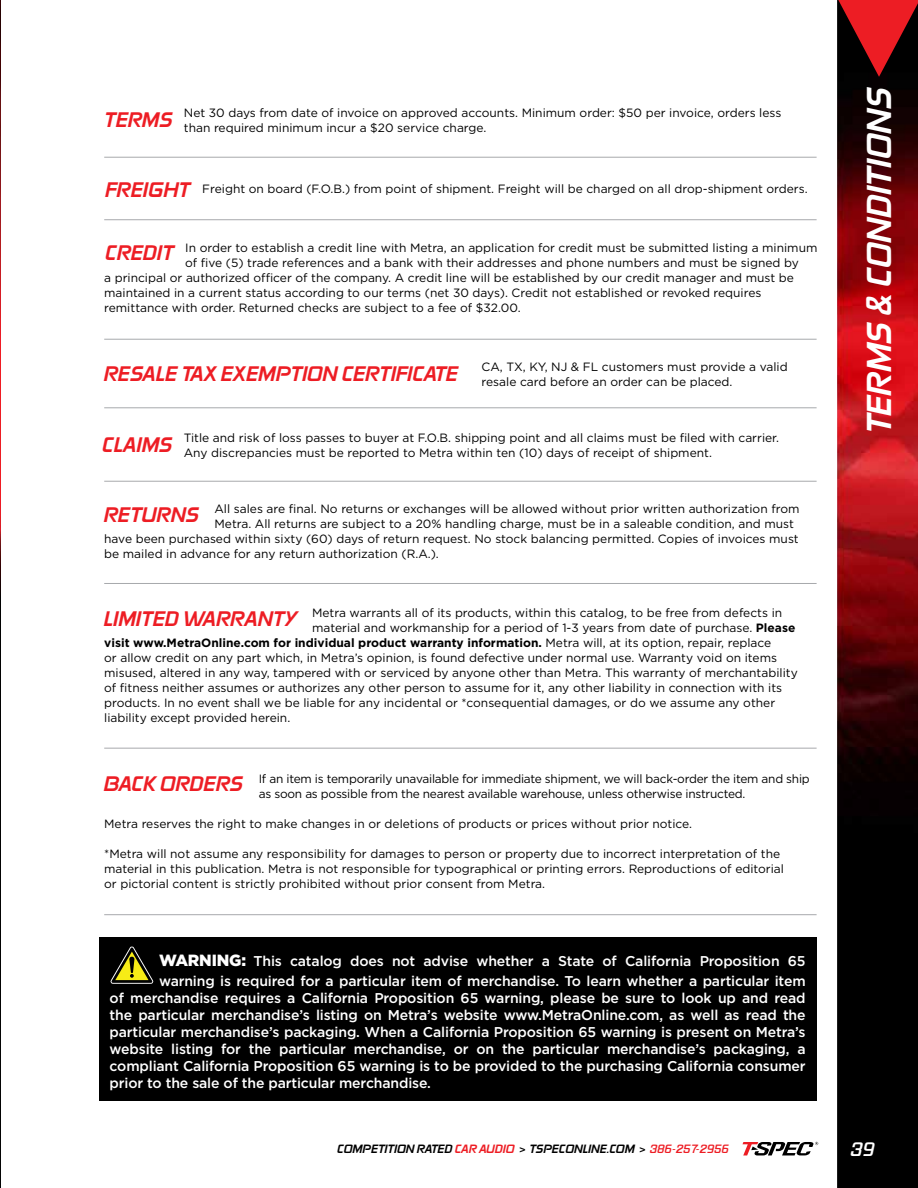
<style>
.page{position:relative;width:918px;height:1188px;background:#fff}
.page>*{position:absolute;margin:0;border:0;box-sizing:border-box;transform-origin:0 0}
.t1{font:34.5px "Mirth";color:#fff}
.t2{font:21px "Mirth";color:#ed1d24}
.t3{font:19.5px "Mirth";color:#fff}
.t4{font:500 14.1px/17px "Gotham";letter-spacing:-.01em;color:#fff}
.t5{font:12px/15px "Gotham HTF";color:#000}
.t6{font:12px/15px "Gotham HTF";letter-spacing:-.02em;color:#000}
.t7{font:700 12px "Gotham";color:#000}
.t8{font:12px "Mirth";color:#000}
.s1{font-family:"Mirth";font-size:21px;color:#ed1d24}
.s2{font-family:"Gotham";font-weight:700}
.s3{font-family:"Gotham HTF";font-weight:400}
.s4{font-weight:900;font-size:16.2px}
.s5{color:#ed1d24}
</style>
<div class="page">
<img style="left:837px;top:77px;width:81px;height:1111px">
<svg style="left:743px;top:1142px;width:75px;height:13px"></svg>
<svg style="left:837px;top:0;width:81px;height:77px;background:#770e12"></svg>
<hr style="left:104px;top:157px;width:713px;height:1px;background:#a7a9ac">
<hr style="left:104px;top:219px;width:713px;height:1px;background:#a7a9ac">
<hr style="left:104px;top:339px;width:713px;height:1px;background:#a7a9ac">
<hr style="left:104px;top:407px;width:713px;height:1px;background:#a7a9ac">
<hr style="left:104px;top:481px;width:713px;height:1px;background:#a7a9ac">
<hr style="left:104px;top:583px;width:713px;height:1px;background:#a7a9ac">
<hr style="left:104px;top:748px;width:713px;height:1px;background:#a7a9ac">
<hr style="left:104px;top:914px;width:713px;height:1px;background:#a7a9ac">
<div style="left:99px;top:937px;width:717px;height:164px;background:#000"></div>
<svg style="left:110px;top:946px;width:44px;height:38px"></svg>
<img style="left:0;top:0;width:1px;height:1188px">
<p class="t5" style="left:104px;top:105px;width:679px;text-indent:80px">Net 30 days from date of invoice on approved accounts. Minimum order: $50 per invoice, orders less<br><sup>TERMS</sup> than required minimum incur a $20 service charge.</p>
<p class="t5" style="left:105px;top:181px;width:704px"><span class="s1">FREIGHT</span> Freight on board (F.O.B.) from point of shipment. Freight will be charged on all drop-shipment orders.</p>
<p class="t5" style="left:185px;top:240px;width:634px">In order to establish a credit line with Metra, an application for credit must be submitted listing a minimum</p>
<p class="t5" style="left:185px;top:255px;width:615px">of five (5) trade references and a bank with their addresses and phone numbers and must be signed by</p>
<p class="t5" style="left:104px;top:270px;width:691px">a principal or authorized officer of the company. A credit line will be established by our credit manager and must be</p>
<p class="t5" style="left:104px;top:285px;width:659px">maintained in a current status according to our terms (net 30 days). Credit not established or revoked requires</p>
<p class="t5" style="left:104px;top:300px;width:418px">remittance with order. Returned checks are subject to a fee of $32.00.</p>
<h2 class="t2" style="left:105px;top:241px;width:70px">CREDIT</h2>
<p class="t5" style="left:104px;top:359px;width:685px;text-indent:378px">CA, TX, KY, NJ &amp; FL customers must provide a valid<br><sup>RESALE</sup> <sup>TAX</sup> <sup>EXEMPTION</sup> <sup>CERTIFICATE</sup> resale card before an order can be placed.</p>
<p class="t5" style="left:102px;top:430px;width:678px;text-indent:81px">Title and risk of loss passes to buyer at F.O.B. shipping point and all claims must be filed with carrier.<br><sup>CLAIMS</sup> Any discrepancies must be reported to Metra within ten (10) days of receipt of shipment.</p>
<p class="t5" style="left:214px;top:502px;width:587px">All sales are final. No returns or exchanges will be allowed without prior written authorization from</p>
<p class="t5" style="left:214px;top:517px;width:581px">Metra. All returns are subject to a 20% handling charge, must be in a saleable condition, and must</p>
<p class="t5" style="left:104px;top:532px;width:696px">have been purchased within sixty (60) days of return request. No stock balancing permitted. Copies of invoices must</p>
<p class="t5" style="left:104px;top:547px;width:336px">be mailed in advance for any return authorization (R.A.).</p>
<h2 class="t2" style="left:104px;top:502px;width:97px">RETURNS</h2>
<p class="t5" style="left:312px;top:605px;width:485px">Metra warrants all of its products, within this catalog, to be free from defects in material and workmanship for a period of 1-3 years from date of purchase. <span class="s2">Please</span></p>
<p class="t7" style="left:104px;top:636px;width:669px">visit www.MetraOnline.com for individual product warranty information. <span class="s3">Metra will, at its option, repair, replace</span></p>
<p class="t5" style="left:104px;top:650px;width:695px">or allow credit on any part which, in Metra’s opinion, is found defective under normal use. Warranty void on items misused, altered in any way, tampered with or serviced by anyone other than Metra. This warranty of merchantability of fitness neither assumes or authorizes any other person to assume for it, any other liability in connection with its products. In no event shall we be liable for any incidental or *consequential damages, or do we assume any other liability except provided herein.</p>
<h2 class="t2" style="left:104px;top:606px;width:195px">LIMITED WARRANTY</h2>
<p class="t6" style="left:259px;top:771px;width:553px">If an item is temporarily unavailable for immediate shipment, we will back-order the item and ship as soon as possible from the nearest available warehouse, unless otherwise instructed.</p>
<p class="t5" style="left:104px;top:816px;width:590px">Metra reserves the right to make changes in or deletions of products or prices without prior notice.</p>
<p class="t5" style="left:104px;top:846px;width:681px">*Metra will not assume any responsibility for damages to person or property due to incorrect interpretation of the material in this publication. Metra is not responsible for typographical or printing errors. Reproductions of editorial or pictorial content is strictly prohibited without prior consent from Metra.</p>
<h2 class="t2" style="left:104px;top:771px;width:141px">BACK ORDERS</h2>
<p class="t4" style="left:159px;top:951px;width:648px;line-height:19.5px"><span class="s4">WARNING:</span> This catalog does not advise whether a State of California Proposition 65 warning is required for a particular item of merchandise. To learn whether a particular item</p>
<p class="t4" style="left:110px;top:989px;width:698px;text-align:justify">of merchandise requires a California Proposition 65 warning, please be sure to look up and read the particular merchandise’s listing on Metra’s website www.MetraOnline.com, as well as read the particular merchandise’s packaging. When a California Proposition 65 warning is present on Metra’s website listing for the particular merchandise, or on the particular merchandise’s packaging, a compliant California Proposition 65 warning is to be provided to the purchasing California consumer prior to the sale of the particular merchandise.</p>
<h1 class="t1" style="left:858px;top:434px;width:349px;rotate:-90deg">TERMS &amp; CONDITIONS</h1>
<p class="t8" style="left:337px;top:1142px;width:393px">COMPETITION RATED <span class="s5">CAR AUDIO</span> &gt; TSPECONLINE.COM &gt; <span class="s5">386-257-2956</span></p>
<h3 class="t3" style="left:850px;top:1137px;width:25px">39</h3>
</div>
